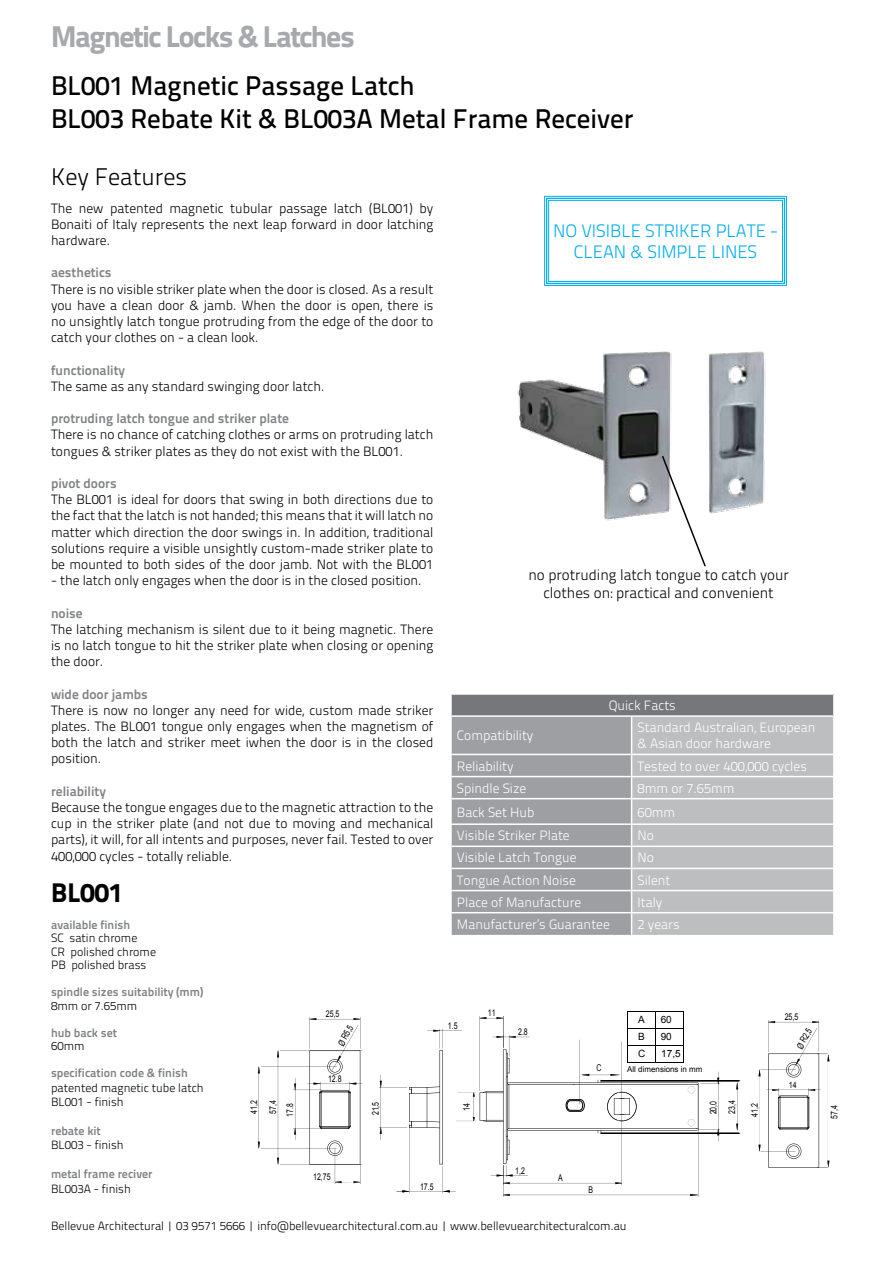
<style>
.page{position:relative;width:893px;height:1263px;background:#fff}
.page>*{position:absolute;margin:0;border:0;box-sizing:border-box;transform-origin:0 0}
.t1{font:30px "Titillium Text 25 L 999 wt";letter-spacing:-.05em;color:#a7a9ac}
.t2{font:27px/32.4px "Titillium Text 25 L 600 wt";color:#000}
.t3{font:27px "Titillium Text 25 L 999 wt";color:#000}
.t4{font:24px "Titillium Text 25 L 250 wt";color:#000}
.t5{font:18px/21.6px "Titillium Text 25 L 250 wt";color:#00aeef;text-align:center}
.t6{font:15px/18px "Titillium Text 25 L 250 wt";color:#000;text-align:center}
.t7{font:13.5px/16.2px "Titillium Text 25 L 250 wt";color:#000;text-align:justify}
.t8{font:13.5px/16.2px "Titillium Text 25 L 250 wt";color:#fff}
.t9{font:13.5px "Titillium Text 25 L 800 wt";color:#808285}
.t10{font:12px/13.5px "Titillium Text 25 L 250 wt";color:#000}
.t11{font:12px "Titillium Text 25 L 800 wt";color:#808285}
.t12{font:9.9px "Arial";color:#000}
.t13{font:9.3px/18.9px "Arial";color:#000;scale:.75 1}
.t14{font:9.3px "Arial";color:#000;scale:.72 1}
.t15{font:8.7px "Arial";color:#000;scale:.8 1}
.t16{font:7.95px "Arial";color:#000}
</style>
<div class="page">
<img style="left:517px;top:351px;width:249px;height:170px">
<svg style="left:544px;top:196px;width:243px;height:90px"></svg>
<div style="left:546px;top:198px;width:239px;height:86px;border:1px solid #00aeef"></div>
<div style="left:548px;top:200px;width:235px;height:82px;border:1px solid #00aeef"></div>
<svg style="left:451px;top:695px;width:383px;height:240px;background:#adafb2"></svg>
<svg style="left:661px;top:454px;width:46px;height:113px"></svg>
<svg style="left:379px;top:1011px;width:361px;height:186px"></svg>
<svg style="left:258px;top:1017px;width:104px;height:167px"></svg>
<svg style="left:758px;top:1020px;width:71px;height:148px"></svg>
<h1 class="t1" style="left:51px;top:13px;width:305px">Magnetic Locks &amp; Latches</h1>
<h2 class="t2" style="left:51px;top:68px;width:584px">BL001 Magnetic Passage Latch<br>BL003 Rebate Kit &amp; BL003A Metal Frame Receiver</h2>
<h3 class="t4" style="left:51px;top:159px;width:138px">Key Features</h3>
<p class="t7" style="left:51px;top:199px;width:384px">The new patented magnetic tubular passage latch (BL001) by Bonaiti of Italy represents the next leap forward in door latching hardware.</p>
<p class="t9" style="left:51px;top:262px;width:62px">aesthetics</p>
<p class="t7" style="left:51px;top:280px;width:384px">There is no visible striker plate when the door is closed. As a result you have a clean door &amp; jamb. When the door is open, there is no unsightly latch tongue protruding from the edge of the door to catch your clothes on - a clean look.</p>
<p class="t9" style="left:51px;top:359px;width:76px">functionality</p>
<p class="t7" style="left:51px;top:377px;width:275px">The same as any standard swinging door latch.</p>
<p class="t9" style="left:51px;top:408px;width:240px">protruding latch tongue and striker plate</p>
<p class="t7" style="left:51px;top:426px;width:384px">There is no chance of catching clothes or arms on protruding latch tongues &amp; striker plates as they do not exist with the BL001.</p>
<p class="t9" style="left:51px;top:473px;width:67px">pivot doors</p>
<p class="t7" style="left:51px;top:491px;width:384px">The BL001 is ideal for doors that swing in both directions due to the fact that the latch is not handed; this means that it will latch no matter which direction the door swings in. In addition, traditional solutions require a visible unsightly custom-made striker plate to be mounted to both sides of the door jamb. Not with the BL001</p>
<p class="t7" style="left:51px;top:572px;width:372px">- the latch only engages when the door is in the closed position.</p>
<p class="t9" style="left:51px;top:602px;width:33px">noise</p>
<p class="t7" style="left:51px;top:620px;width:384px">The latching mechanism is silent due to it being magnetic. There is no latch tongue to hit the striker plate when closing or opening the door.</p>
<p class="t9" style="left:51px;top:683px;width:98px">wide door jambs</p>
<p class="t7" style="left:51px;top:701px;width:384px">There is now no longer any need for wide, custom made striker plates. The BL001 tongue only engages when the magnetism of both the latch and striker meet iwhen the door is in the closed position.</p>
<p class="t9" style="left:51px;top:781px;width:56px">reliability</p>
<p class="t7" style="left:51px;top:798px;width:384px">Because the tongue engages due to the magnetic attraction to the cup in the striker plate (and not due to moving and mechanical parts), it will, for all intents and purposes, never fail. Tested to over 400,000 cycles - totally reliable.</p>
<h2 class="t3" style="left:51px;top:871px;width:74px">BL001</h2>
<p class="t11" style="left:51px;top:915px;width:81px">available finish</p>
<p class="t10" style="left:51px;top:931px;width:107px">SC satin chrome<br>CR polished chrome<br>PB polished brass</p>
<p class="t11" style="left:51px;top:983px;width:154px">spindle sizes suitability (mm)</p>
<p class="t10" style="left:51px;top:998px;width:88px">8mm or 7.65mm</p>
<p class="t11" style="left:51px;top:1023px;width:68px">hub back set</p>
<p class="t10" style="left:51px;top:1039px;width:35px">60mm</p>
<p class="t11" style="left:51px;top:1064px;width:138px">specification code &amp; finish</p>
<p class="t10" style="left:51px;top:1080px;width:154px;line-height:14.4px">patented magnetic tube latch<br>BL001 - finish</p>
<p class="t11" style="left:51px;top:1121px;width:51px">rebate kit</p>
<p class="t10" style="left:51px;top:1138px;width:74px">BL003 - finish</p>
<p class="t11" style="left:51px;top:1165px;width:103px">metal frame reciver</p>
<p class="t10" style="left:51px;top:1181px;width:81px">BL003A - finish</p>
<p class="t13" style="left:244px;top:1114px;width:20px;rotate:-90deg">41,2<br>57,4</p>
<p class="t14" style="left:284px;top:1116px;width:20px;rotate:-90deg">17.8</p>
<p class="t13" style="left:326px;top:1004px;width:20px">25,5</p>
<p class="t13" style="left:332px;top:1040px;width:31px;rotate:-60deg">Ø R5,5</p>
<p class="t13" style="left:328px;top:1069px;width:20px">12.8</p>
<p class="t13" style="left:366px;top:1115px;width:20px;rotate:-90deg">21,5</p>
<p class="t13" style="left:313px;top:1167px;width:25px">12,75</p>
<p class="t13" style="left:420px;top:1177px;width:20px">17.5</p>
<h3 class="t5" style="left:553px;top:219px;width:227px">NO VISIBLE STRIKER PLATE -<br>CLEAN &amp; SIMPLE LINES</h3>
<p class="t6" style="left:528px;top:565px;width:262px">no protruding latch tongue to catch your clothes on: practical and convenient</p>
<p class="t8" style="left:609px;top:696px;width:69px">Quick Facts</p>
<p class="t8" style="left:457px;top:727px;width:78px">Compatibility</p>
<p class="t8" style="left:638px;top:719px;width:179px">Standard Australian, European &amp; Asian door hardware</p>
<p class="t8" style="left:457px;top:757px;width:58px">Reliability</p>
<p class="t8" style="left:638px;top:757px;width:171px">Tested to over 400,000 cycles</p>
<p class="t8" style="left:457px;top:779px;width:71px">Spindle Size</p>
<p class="t8" style="left:638px;top:779px;width:99px">8mm or 7.65mm</p>
<p class="t8" style="left:457px;top:803px;width:79px">Back Set Hub</p>
<p class="t8" style="left:638px;top:803px;width:39px">60mm</p>
<p class="t8" style="left:457px;top:827px;width:114px">Visible Striker Plate</p>
<p class="t8" style="left:638px;top:827px;width:18px">No</p>
<p class="t8" style="left:457px;top:849px;width:121px">Visible Latch Tongue</p>
<p class="t8" style="left:638px;top:849px;width:18px">No</p>
<p class="t8" style="left:457px;top:871px;width:120px">Tongue Action Noise</p>
<p class="t8" style="left:638px;top:871px;width:34px">Silent</p>
<p class="t8" style="left:457px;top:893px;width:126px">Place of Manufacture</p>
<p class="t8" style="left:638px;top:893px;width:26px">Italy</p>
<p class="t8" style="left:457px;top:915px;width:154px">Manufacturer’s Guarantee</p>
<p class="t8" style="left:638px;top:915px;width:44px">2 years</p>
<p class="t13" style="left:448px;top:1016px;width:14px">1.5</p>
<p class="t13" style="left:488px;top:1003px;width:12px">11</p>
<p class="t13" style="left:518px;top:1022px;width:14px">2.8</p>
<p class="t13" style="left:457px;top:1110px;width:12px;rotate:-90deg">14</p>
<p class="t13" style="left:515px;top:1161px;width:14px">1,2</p>
<p class="t13" style="left:558px;top:1168px;width:8px">A</p>
<p class="t13" style="left:597px;top:1058px;width:8px">C</p>
<p class="t12" style="left:638px;top:1013px;width:8px">A</p>
<p class="t12" style="left:661px;top:1013px;width:13px">60</p>
<p class="t12" style="left:638px;top:1030px;width:8px">B</p>
<p class="t12" style="left:661px;top:1030px;width:13px">90</p>
<p class="t12" style="left:638px;top:1047px;width:9px">C</p>
<p class="t12" style="left:661px;top:1047px;width:21px">17,5</p>
<p class="t16" style="left:627px;top:1064px;width:77px">All dimensions in mm</p>
<p class="t13" style="left:704px;top:1114px;width:21px;rotate:-90deg">20,0<br>23,4</p>
<p class="t13" style="left:745px;top:1117px;width:20px;rotate:-90deg">41,2</p>
<p class="t13" style="left:785px;top:1007px;width:20px">25,5</p>
<p class="t13" style="left:790px;top:1043px;width:31px;rotate:-60deg">Ø R2,5</p>
<p class="t15" style="left:789px;top:1079px;width:11px">14</p>
<p class="t13" style="left:588px;top:1180px;width:8px">B</p>
<p class="t10" style="left:51px;top:1218px;width:577px">Bellevue Architectural | 03 9571 5666 | info@bellevuearchitectural.com.au | www.bellevuearchitecturalcom.au</p>
<p class="t13" style="left:825px;top:1119px;width:20px;rotate:-90deg">57,4</p>
</div>
